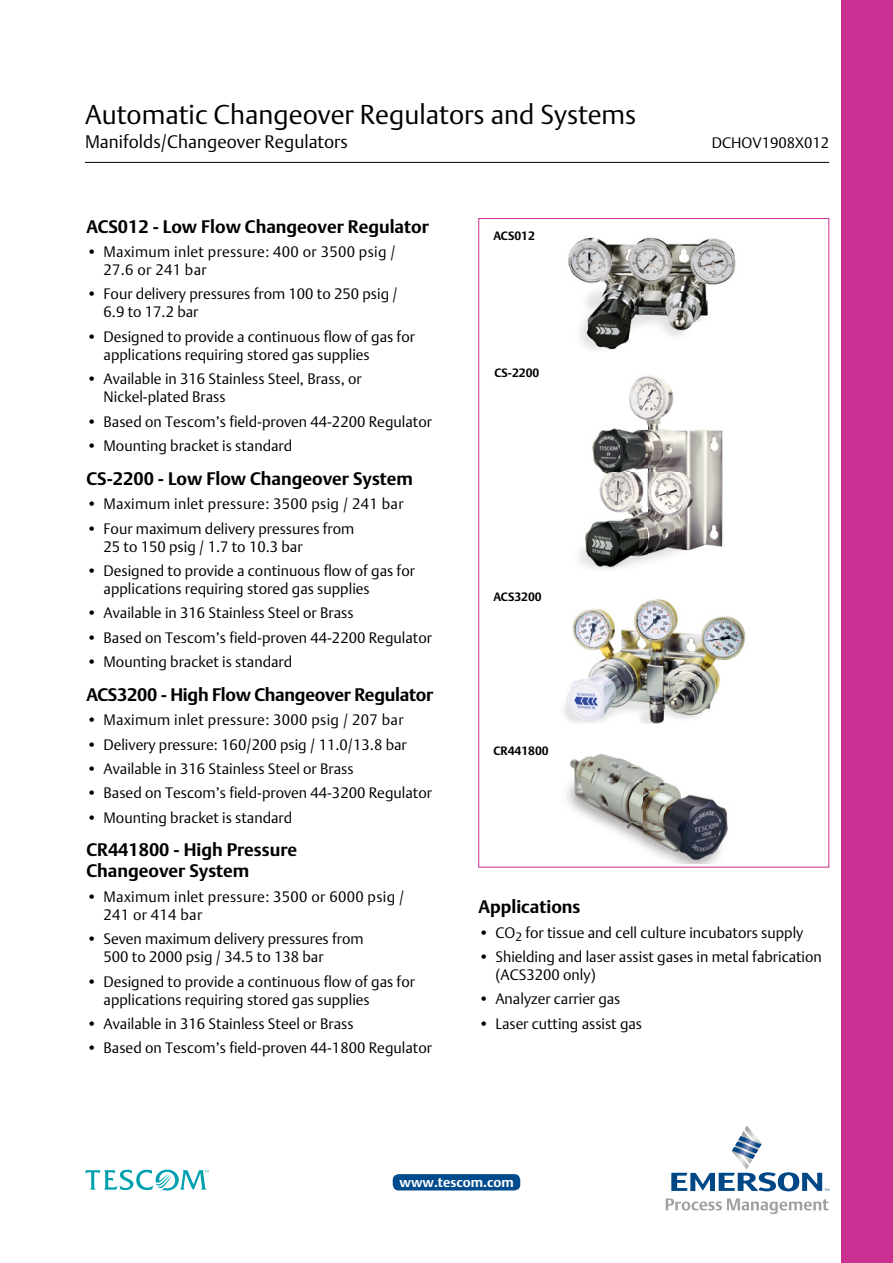
<style>
.page{position:relative;width:893px;height:1263px;background:#fff}
.page>*{position:absolute;margin:0;border:0;box-sizing:border-box;transform-origin:0 0}
.t1{font:27px "DTL Argo T Light";color:#000}
.t2{font:700 18px/21px "DTL Argo T";color:#000}
.t3{font:18px "DTL Argo T Light";color:#000}
.t4{font:15px/18px "DTL Argo T Light";color:#000}
.t5{font:15px/18px "DTL Argo T Light";letter-spacing:.02em;color:#000}
.t6{font:700 13.5px "DTL Argo T";color:#fff}
.t7{font:700 12px "DTL Argo T";color:#000}
</style>
<div class="page">
<div style="left:842px;top:0;width:51px;height:1263px;background:#c93092"></div>
<hr style="left:85px;top:162px;width:744px;height:1px;background:#000">
<img style="left:568px;top:237px;width:168px;height:113px">
<img style="left:579px;top:375px;width:144px;height:195px">
<img style="left:564px;top:599px;width:182px;height:124px">
<img style="left:566px;top:754px;width:162px;height:110px">
<svg style="left:671px;top:1125px;width:158px;height:66px"></svg>
<svg style="left:666px;top:1198px;width:162px;height:16px"></svg>
<svg style="left:85px;top:1170px;width:124px;height:20px"></svg>
<div style="left:393px;top:1174px;width:127px;height:16px;background:#004b8d;border-radius:6px"></div>
<h1 class="t1" style="left:85px;top:98px;width:553px">automatic Changeover regulators and systems</h1>
<p class="t3" style="left:85px;top:131px;width:264px">manifolds/Changeover regulators</p>
<p class="t4" style="left:712px;top:133px;width:119px">DCHOV1908X012</p>
<p class="t2" style="left:87px;top:216px;width:344px">ACS012 - Low Flow Changeover Regulator</p>
<p class="t5" style="left:104px;top:243px;width:294px;text-indent:-17px">• maximum inlet pressure: 400 or 3500 psig /<br>27.6 or 241 bar</p>
<p class="t4" style="left:104px;top:285px;width:296px;text-indent:-17px">• Four delivery pressures from 100 to 250 psig /<br>6.9 to 17.2 bar</p>
<p class="t4" style="left:104px;top:327px;width:313px;text-indent:-17px">• Designed to provide a continuous flow of gas for applications requiring stored gas supplies</p>
<p class="t4" style="left:104px;top:370px;width:260px;text-indent:-17px">• available in 316 stainless steel, Brass, or nickel-plated Brass</p>
<p class="t4" style="left:87px;top:412px;width:347px">• Based on tescom’s field-proven 44-2200 regulator</p>
<p class="t4" style="left:87px;top:436px;width:207px">• mounting bracket is standard</p>
<p class="t2" style="left:87px;top:468px;width:328px">CS-2200 - Low Flow Changeover System</p>
<p class="t5" style="left:87px;top:495px;width:318px">• maximum inlet pressure: 3500 psig / 241 bar</p>
<p class="t4" style="left:104px;top:519px;width:252px;text-indent:-17px">• Four maximum delivery pressures from<br>25 to 150 psig / 1.7 to 10.3 bar</p>
<p class="t4" style="left:104px;top:561px;width:313px;text-indent:-17px">• Designed to provide a continuous flow of gas for applications requiring stored gas supplies</p>
<p class="t4" style="left:87px;top:604px;width:268px">• available in 316 stainless steel or Brass</p>
<p class="t4" style="left:87px;top:628px;width:347px">• Based on tescom’s field-proven 44-2200 regulator</p>
<p class="t4" style="left:87px;top:653px;width:207px">• mounting bracket is standard</p>
<p class="t2" style="left:87px;top:684px;width:348px">ACS3200 - high Flow Changeover Regulator</p>
<p class="t5" style="left:87px;top:711px;width:318px">• maximum inlet pressure: 3000 psig / 207 bar</p>
<p class="t4" style="left:87px;top:735px;width:322px">• Delivery pressure: 160/200 psig / 11.0/13.8 bar</p>
<p class="t4" style="left:87px;top:759px;width:268px">• available in 316 stainless steel or Brass</p>
<p class="t4" style="left:87px;top:784px;width:347px">• Based on tescom’s field-proven 44-3200 regulator</p>
<p class="t4" style="left:87px;top:808px;width:207px">• mounting bracket is standard</p>
<p class="t2" style="left:87px;top:839px;width:212px">CR441800 - high Pressure<br>Changeover System</p>
<p class="t5" style="left:104px;top:887px;width:302px;text-indent:-17px">• maximum inlet pressure: 3500 or 6000 psig /<br>241 or 414 bar</p>
<p class="t4" style="left:104px;top:930px;width:262px;text-indent:-17px">• seven maximum delivery pressures from<br>500 to 2000 psig / 34.5 to 138 bar</p>
<p class="t4" style="left:104px;top:972px;width:313px;text-indent:-17px">• Designed to provide a continuous flow of gas for applications requiring stored gas supplies</p>
<p class="t4" style="left:87px;top:1014px;width:268px">• available in 316 stainless steel or Brass</p>
<p class="t4" style="left:87px;top:1039px;width:347px">• Based on tescom’s field-proven 44-1800 regulator</p>
<p class="t7" style="left:493px;top:228px;width:43px">ACS012</p>
<p class="t7" style="left:494px;top:365px;width:46px">CS-2200</p>
<p class="t7" style="left:493px;top:589px;width:50px">ACS3200</p>
<p class="t7" style="left:493px;top:744px;width:57px">CR441800</p>
<p class="t2" style="left:478px;top:896px;width:104px">Applications</p>
<p class="t4" style="left:478px;top:923px;width:326px">• CO<sub>2</sub> for tissue and cell culture incubators supply</p>
<p class="t4" style="left:495px;top:948px;width:328px;text-indent:-17px">• shielding and laser assist gases in metal fabrication (aCs3200 only)</p>
<p class="t4" style="left:478px;top:990px;width:144px">• analyzer carrier gas</p>
<p class="t4" style="left:478px;top:1014px;width:165px">• Laser cutting assist gas</p>
<p class="t6" style="left:400px;top:1174px;width:116px">www.tescom.com</p>
</div>
